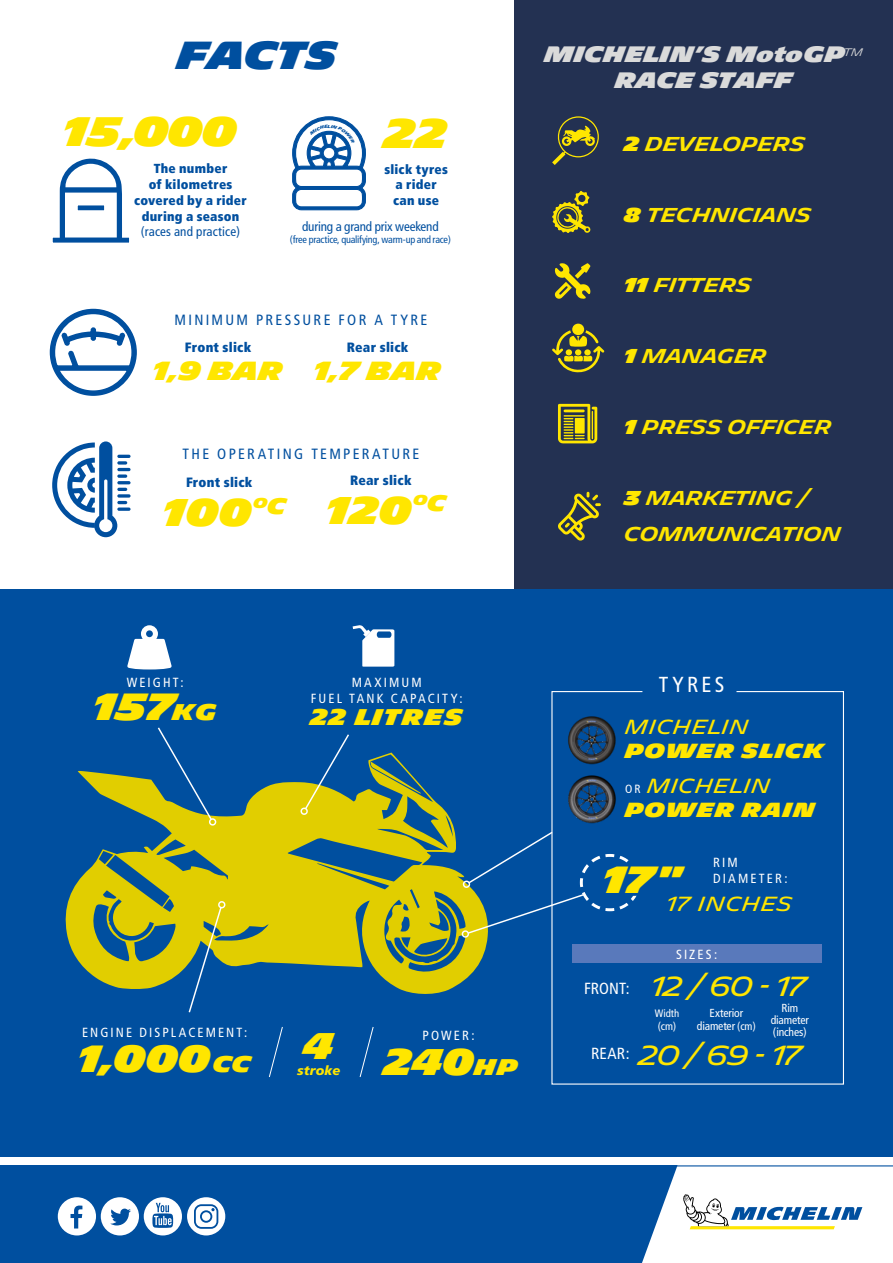
<style>
.page{position:relative;width:893px;height:1263px;background:#fff}
.page>*{position:absolute;margin:0;border:0;box-sizing:border-box;transform-origin:0 0}
.t1{font:900 40.05px "Michelin";letter-spacing:-.005em;color:#ffe600}
.t2{font:900 37.95px "Michelin";letter-spacing:-.02em;color:#004f9f}
.t3{font:900 37.5px "Michelin";letter-spacing:.01em;color:#ffe600}
.t4{font:900 36.75px "Michelin";letter-spacing:.005em;color:#ffe600}
.t5{font:900 36px "Michelin";color:#ffe600}
.t6{font:26.85px "Michelin";letter-spacing:-.045em;color:#ffe600}
.t7{font:900 25.5px "Michelin";letter-spacing:-.02em;color:#ffe600}
.t8{font:900 22.05px "Michelin";letter-spacing:.06em;color:#ffe600}
.t9{font:condensed 21.75px "Frutiger";letter-spacing:.15em;color:#fff}
.t10{font:900 21.6px/26px "Michelin";letter-spacing:-.005em;color:#dadada;text-align:center}
.t11{font:900 19.8px/35.1px "Michelin";letter-spacing:.045em;color:#ffe600}
.t12{font:19.8px "Michelin";letter-spacing:.03em;color:#ffe600}
.t13{font:600 19.5px/35.4px "Michelin";letter-spacing:-.01em;color:#ffe600}
.t14{font:condensed 16.05px "Frutiger";letter-spacing:.005em;color:#fff}
.t15{font:condensed 14.85px "Frutiger";letter-spacing:.155em;color:#004f9f}
.t16{font:900 condensed 13.5px "Frutiger";letter-spacing:.015em;color:#004f9f}
.t17{font:condensed 13.2px/15.9px "Frutiger";letter-spacing:.16em;color:#fff}
.t18{font:900 condensed 13.05px/15.8px "Frutiger";letter-spacing:.02em;color:#004f9f;text-align:center}
.t19{font:condensed 13.05px "Frutiger";letter-spacing:-.015em;color:#004f9f}
.t20{font:condensed 13.05px "Frutiger";letter-spacing:.01em;color:#004f9f}
.t21{font:italic 900 12.9px "Frutiger";letter-spacing:.01em;color:#ffe600}
.t22{font:condensed 11.7px/12px "Frutiger";letter-spacing:-.01em;color:#fff;text-align:center}
.t23{font:condensed 11.1px "Frutiger";color:#fff}
.t24{font:condensed 10.8px "Frutiger";letter-spacing:-.005em;color:#fff}
.t25{font:condensed 10.2px "Frutiger";letter-spacing:-.025em;color:#004f9f}
.s1{font-family:"Frutiger";font-style:italic}
.s2{font-weight:900}
.s3{font-size:22.05px}
.s4{font-family:"Frutiger";font-weight:400;font-stretch:condensed;font-size:11.85px;color:#fff}
.s5{font-weight:400}
.s6{font-size:11.1px}
</style>
<div class="page">
<div style="left:0;top:1165px;width:893px;height:98px;background:#004f9f"></div>
<svg style="left:58px;top:1197px;width:124px;height:38px"></svg>
<svg style="left:642px;top:1165px;width:251px;height:98px;background:#dce6eb"></svg>
<div style="left:187px;top:1197px;width:38px;height:38px;background:#fff;border-radius:50%"></div>
<svg style="left:194px;top:1204px;width:24px;height:25px"></svg>
<div style="left:514px;top:0;width:379px;height:590px;background:#233152"></div>
<div style="left:0;top:590px;width:893px;height:567px;background:#004f9f"></div>
<svg style="left:127px;top:625px;width:45px;height:44px"></svg>
<svg style="left:353px;top:625px;width:41px;height:42px"></svg>
<svg style="left:52px;top:158px;width:78px;height:85px"></svg>
<div style="left:76px;top:203px;width:30px;height:9px;background:#004f9f;border:2px solid #fff"></div>
<svg style="left:558px;top:404px;width:39px;height:39px"></svg>
<div style="left:572px;top:324px;width:12px;height:11px;background:#ffe600;border-radius:50%"></div>
<svg style="left:552px;top:330px;width:52px;height:43px"></svg>
<svg style="left:552px;top:116px;width:47px;height:49px"></svg>
<svg style="left:552px;top:191px;width:39px;height:42px"></svg>
<svg style="left:555px;top:263px;width:35px;height:36px"></svg>
<svg style="left:558px;top:492px;width:43px;height:49px"></svg>
<svg style="left:49px;top:308px;width:88px;height:88px"></svg>
<svg style="left:117px;top:507px;width:14px;height:4px"></svg>
<svg style="left:117px;top:494px;width:14px;height:4px"></svg>
<svg style="left:52px;top:441px;width:75px;height:96px"></svg>
<hr style="left:117px;top:481px;width:14px;height:3px;background:#004f9f;border-radius:2px">
<svg style="left:117px;top:474px;width:10px;height:4px"></svg>
<hr style="left:117px;top:468px;width:14px;height:3px;background:#004f9f;border-radius:2px">
<svg style="left:117px;top:461px;width:10px;height:4px"></svg>
<hr style="left:117px;top:455px;width:14px;height:3px;background:#004f9f;border-radius:2px">
<svg style="left:551px;top:691px;width:293px;height:394px"></svg>
<div style="left:572px;top:945px;width:249px;height:18px;background:#5979bb"></div>
<svg style="left:65px;top:752px;width:423px;height:242px;fill:#e1ce00"></svg>
<svg style="left:370px;top:761px;width:51px;height:33px"></svg>
<svg style="left:156px;top:727px;width:57px;height:94px"></svg>
<div style="left:209px;top:818px;width:7px;height:8px;border:1px solid #fff;border-radius:50%"></div>
<svg style="left:187px;top:901px;width:39px;height:112px"></svg>
<svg style="left:300px;top:734px;width:50px;height:82px"></svg>
<svg style="left:461px;top:830px;width:233px;height:109px"></svg>
<img style="left:568px;top:714px;width:49px;height:51px">
<img style="left:568px;top:774px;width:49px;height:50px">
<svg style="left:359px;top:1027px;width:15px;height:50px"></svg>
<svg style="left:269px;top:1027px;width:14px;height:50px"></svg>
<svg style="left:292px;top:116px;width:74px;height:95px"></svg>
<h2 class="t2" style="left:177px;top:33px;width:162px">FACTS</h2>
<h1 class="t1" style="left:63px;top:109px;width:175px">15,000</h1>
<h1 class="t1" style="left:385px;top:111px;width:64px">22</h1>
<p class="t18" style="left:134px;top:161px;width:114px">The number<br>of kilometres covered by a rider during a season</p>
<p class="t20" style="left:141px;top:224px;width:101px">(races and practice)</p>
<p class="t18" style="left:384px;top:161px;width:65px">slick tyres a rider can use</p>
<p class="t19" style="left:302px;top:219px;width:138px">during a grand prix weekend</p>
<p class="t25" style="left:290px;top:234px;width:162px">(free practice, qualifying, warm-up and race)</p>
<p class="t15" style="left:175px;top:311px;width:254px">MINIMUM PRESSURE FOR A TYRE</p>
<p class="t16" style="left:185px;top:339px;width:68px">Front slick</p>
<h3 class="t7" style="left:153px;top:356px;width:131px">1,9 BAR</h3>
<p class="t16" style="left:347px;top:339px;width:63px">Rear slick</p>
<h3 class="t7" style="left:314px;top:356px;width:129px">1,7 BAR</h3>
<p class="t15" style="left:183px;top:445px;width:238px">THE OPERATING TEMPERATURE</p>
<p class="t16" style="left:186px;top:474px;width:68px">Front slick</p>
<h3 class="t3" style="left:163px;top:491px;width:125px">100<sup>°C</sup></h3>
<p class="t16" style="left:350px;top:472px;width:63px">Rear slick</p>
<h3 class="t3" style="left:327px;top:488px;width:121px">120<sup>°C</sup></h3>
<p class="t10" style="left:544px;top:42px;width:320px">MICHELIN’S M<span class="s1">oto</span>GP<sup>tm<br></sup>RACE STAFF</p>
<p class="t13" style="left:624px;top:126px;width:182px"><span class="s2">2</span> DEVELOPERS</p>
<p class="t13" style="left:624px;top:197px;width:188px"><span class="s2">8</span> TECHNICIANS</p>
<p class="t13" style="left:624px;top:268px;width:129px"><span class="s2">11</span> FITTERS</p>
<p class="t13" style="left:624px;top:339px;width:144px"><span class="s2">1</span> MANAGER</p>
<p class="t13" style="left:624px;top:410px;width:209px"><span class="s2">1</span> PRESS OFFICER</p>
<p class="t13" style="left:624px;top:481px;width:219px"><span class="s2">3</span> MARKETING /<br>COMMUNICATION</p>
<p class="t17" style="left:127px;top:675px;width:59px">WEIGHT:</p>
<h3 class="t4" style="left:94px;top:685px;width:124px">157 <span class="s3">KG</span></h3>
<p class="t17" style="left:311px;top:675px;width:153px;text-align:center">MAXIMUM<br>FUEL TANK CAPACITY:</p>
<p class="t8" style="left:311px;top:704px;width:153px">22 LITRES</p>
<p class="t17" style="left:82px;top:1024px;width:167px">ENGINE DISPLACEMENT:</p>
<h3 class="t4" style="left:78px;top:1037px;width:174px">1,000 <span class="s3">CC</span></h3>
<h3 class="t5" style="left:303px;top:1025px;width:32px">4</h3>
<p class="t21" style="left:297px;top:1063px;width:45px">stroke</p>
<p class="t17" style="left:422px;top:1027px;width:54px">POWER:</p>
<h3 class="t5" style="left:384px;top:1041px;width:135px">240<span class="s3">HP</span></h3>
<p class="t9" style="left:659px;top:672px;width:67px">TYRES</p>
<p class="t12" style="left:625px;top:716px;width:125px">MICHELIN</p>
<p class="t11" style="left:625px;top:734px;width:201px">POWER SLICK<br><span class="s4">OR</span> <span class="s5">MICHELIN</span></p>
<p class="t11" style="left:625px;top:793px;width:192px">POWER RAIN</p>
<p class="t17" style="left:713px;top:855px;width:76px">RIM<br>DIAMETER:</p>
<h3 class="t4" style="left:603px;top:858px;width:81px">17"</h3>
<p class="t12" style="left:667px;top:892px;width:126px">17 INCHES</p>
<p class="t14" style="left:584px;top:979px;width:47px">FRONT:</p>
<p class="t14" style="left:591px;top:1044px;width:40px">REAR:</p>
<p class="t17" style="left:676px;top:946px;width:43px">SIZES:</p>
<h3 class="t6" style="left:652px;top:970px;width:156px">12 / 60 - 17</h3>
<p class="t24" style="left:655px;top:1006px;width:26px">Width</p>
<p class="t23" style="left:658px;top:1019px;width:20px">(cm)</p>
<p class="t22" style="left:697px;top:1006px;width:60px;line-height:13.4px">Exterior diameter <span class="s6">(cm)</span></p>
<p class="t22" style="left:771px;top:1001px;width:40px">Rim diameter (inches)</p>
<h3 class="t6" style="left:639px;top:1039px;width:164px">20 / 69 - 17</h3>
</div>
